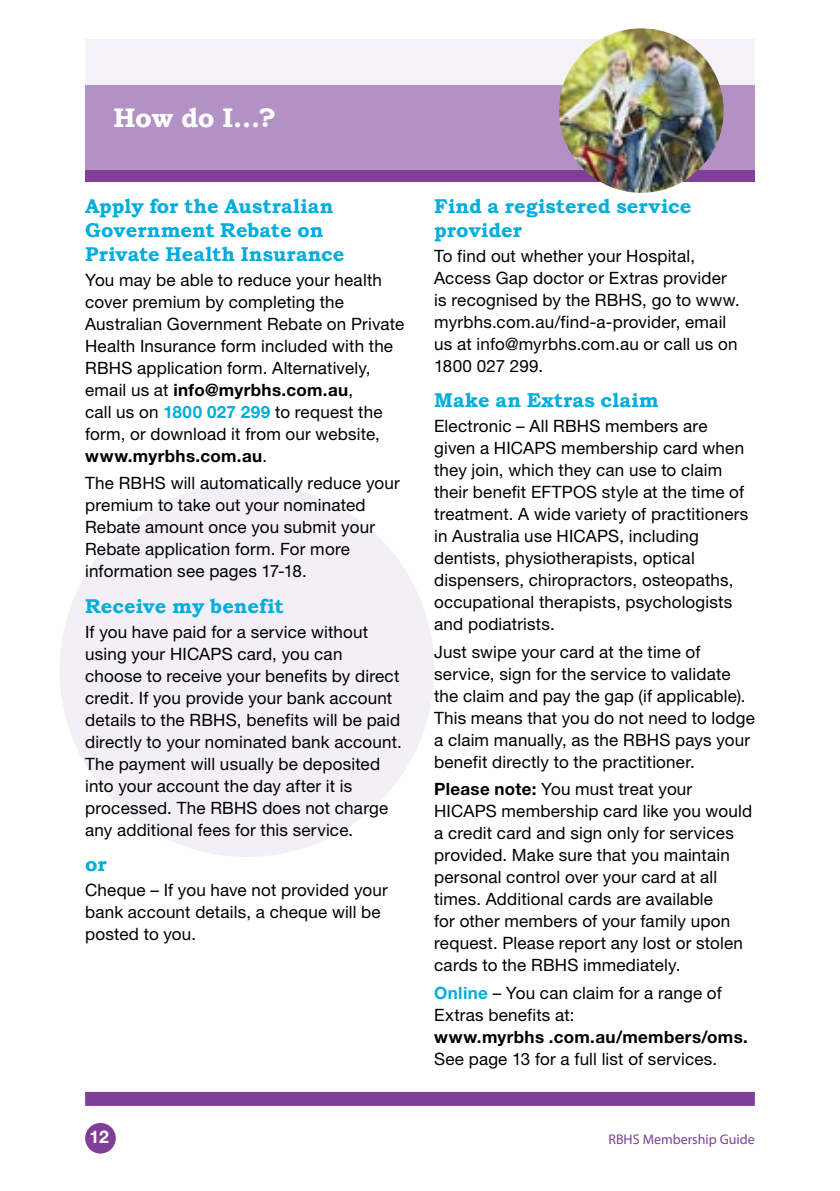
<style>
.page{position:relative;width:840px;height:1191px;background:#fff}
.page>*{position:absolute;margin:0;border:0;box-sizing:border-box;transform-origin:0 0}
.t1{font:700 27px "Bookman Old Style";color:#fff}
.t2{font:700 20px/24px "Bookman Old Style";letter-spacing:.005em;color:#00addc}
.t3{font:700 17.6px "Helvetica Neue LT Std";color:#fff}
.t4{font:17px/22px "Helvetica Neue LT Std";letter-spacing:.01em;color:#000}
.t5{font:700 17px "Helvetica Neue LT Std";letter-spacing:.02em;color:#000}
.t6{font:14px "Myriad Pro";color:#7f3f98}
.s1{font-weight:700}
.s2{font-weight:700;color:#00addc}
</style>
<div class="page">
<div style="left:60px;top:482px;width:374px;height:375px;background:#f3eff7;border-radius:50%"></div>
<div style="left:85px;top:85px;width:669px;height:96px;background:#7f3f98"></div>
<div style="left:85px;top:1092px;width:669px;height:14px;background:#7f3f98"></div>
<svg style="left:85px;top:40px;width:669px;height:130px;fill:#b491c4"></svg>
<div style="left:85px;top:1123px;width:31px;height:30px;background:#7f3f98;border-radius:50%"></div>
<img style="left:558px;top:28px;width:165px;height:165px;border-radius:82px">
<h1 class="t1" style="left:113px;top:98px;width:164px">How do I…?</h1>
<p class="t2" style="left:85px;top:194px;width:261px">Apply for the Australian<br>Government Rebate on<br>Private Health Insurance</p>
<p class="t4" style="left:85px;top:268px;width:320px">You may be able to reduce your health cover premium by completing the Australian Government Rebate on Private Health Insurance form included with the RBHS application form. Alternatively, email us at <span class="s1">info@myrbhs.com.au</span>,<br>call us on <span class="s2">1800 027 299</span> to request the form, or download it from our website, <span class="s1">www.myrbhs.com.au</span>.</p>
<p class="t4" style="left:85px;top:472px;width:316px">The RBHS will automatically reduce your premium to take out your nominated Rebate amount once you submit your Rebate application form. For more information see pages 17-18.</p>
<p class="t2" style="left:85px;top:594px;width:200px">Receive my benefit</p>
<p class="t4" style="left:85px;top:620px;width:318px">If you have paid for a service without using your HICAPS card, you can choose to receive your benefits by direct credit. If you provide your bank account details to the RBHS, benefits will be paid directly to your nominated bank account.<br>The payment will usually be deposited into your account the day after it is processed. The RBHS does not charge any additional fees for this service.</p>
<p class="t2" style="left:85px;top:852px;width:23px">or</p>
<p class="t4" style="left:85px;top:878px;width:304px">Cheque – If you have not provided your bank account details, a cheque will be posted to you.</p>
<p class="t2" style="left:434px;top:194px;width:258px">Find a registered service provider</p>
<p class="t4" style="left:434px;top:244px;width:307px">To find out whether your Hospital, Access Gap doctor or Extras provider is recognised by the RBHS, go to www. myrbhs.com.au/find-a-provider, email us at info@myrbhs.com.au or call us on 1800 027 299.</p>
<p class="t2" style="left:434px;top:388px;width:226px">Make an Extras claim</p>
<p class="t4" style="left:434px;top:414px;width:315px">Electronic – All RBHS members are given a HICAPS membership card when they join, which they can use to claim their benefit EFTPOS style at the time of treatment. A wide variety of practitioners in Australia use HICAPS, including dentists, physiotherapists, optical dispensers, chiropractors, osteopaths, occupational therapists, psychologists and podiatrists.</p>
<p class="t4" style="left:434px;top:640px;width:322px">Just swipe your card at the time of service, sign for the service to validate the claim and pay the gap (if applicable).<br>This means that you do not need to lodge a claim manually, as the RBHS pays your benefit directly to the practitioner.</p>
<p class="t4" style="left:434px;top:778px;width:319px"><span class="s1">Please note:</span> You must treat your HICAPS membership card like you would a credit card and sign only for services provided. Make sure that you maintain personal control over your card at all times. Additional cards are available<br>for other members of your family upon request. Please report any lost or stolen cards to the RBHS immediately.</p>
<p class="t4" style="left:434px;top:981px;width:289px"><span class="s2">Online</span> – You can claim for a range of<br>Extras benefits at:</p>
<p class="t5" style="left:434px;top:1026px;width:315px">www.myrbhs .com.au/members/oms.</p>
<p class="t4" style="left:434px;top:1047px;width:284px">See page 13 for a full list of services.</p>
<p class="t3" style="left:89px;top:1125px;width:21px">12</p>
<p class="t6" style="left:608px;top:1131px;width:148px">RBHS Membership Guide</p>
</div>
